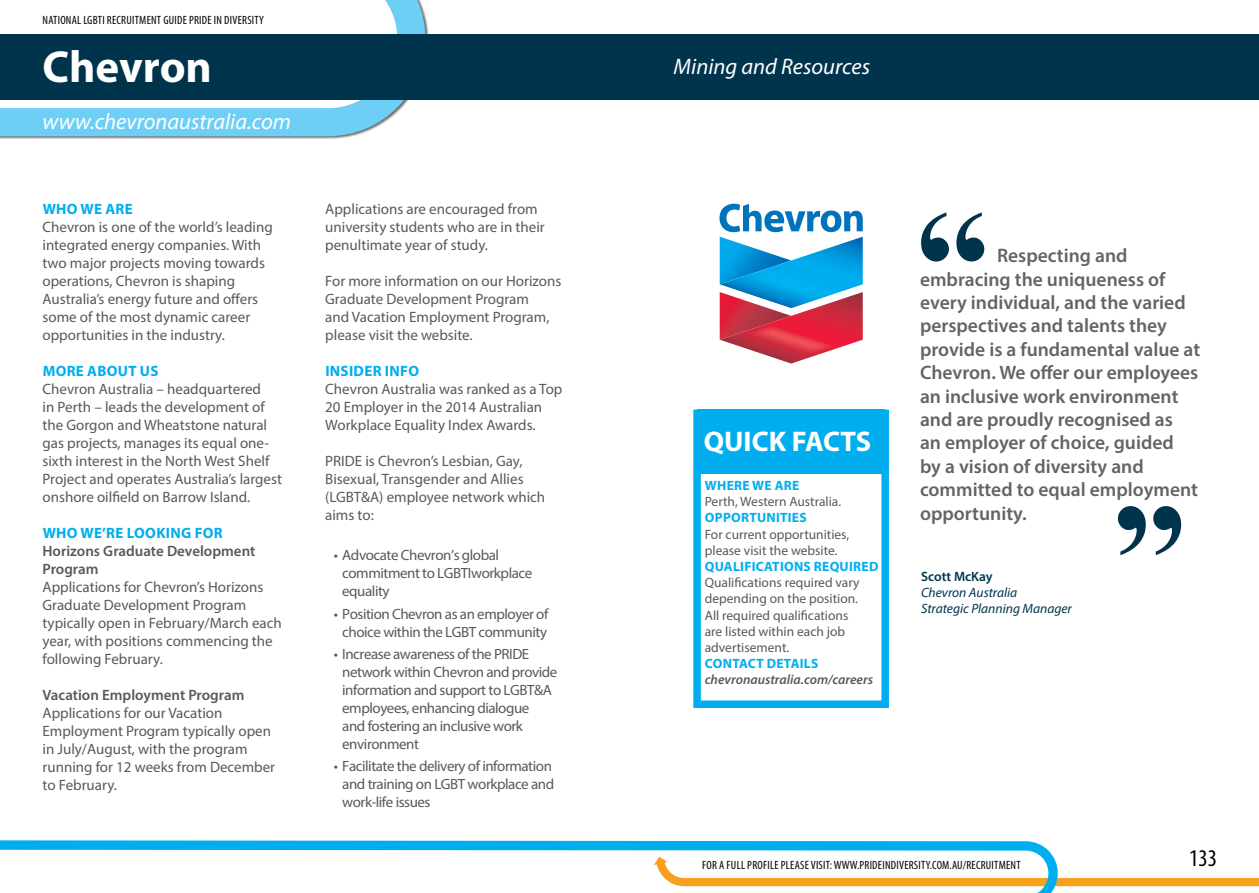
<style>
.page{position:relative;width:1259px;height:893px;background:#fff}
.page>*{position:absolute;margin:0;border:0;box-sizing:border-box;transform-origin:0 0}
.t1{font:700 45px "Myriad Pro";color:#fff}
.t2{font:700 28.5px "Myriad Pro";color:#fff}
.t3{font:condensed 24px "Myriad Pro";color:#000}
.t4{font:italic 22.5px "Myriad Pro";color:#fff}
.t5{font:600 19.5px/23.4px "Myriad Pro";color:#636466}
.t6{font:15px/18px "Myriad Pro";color:#58595b}
.t7{font:600 15px/18px "Myriad Pro";color:#58595b}
.t8{font:700 15px "Myriad Pro";letter-spacing:.02em;color:#00aeef}
.t9{font:14.85px/18px "Myriad Pro";letter-spacing:-.03em;color:#58595b}
.t10{font:13.5px/16.2px "Myriad Pro";color:#58595b}
.t11{font:700 13.5px "Myriad Pro";letter-spacing:.02em;color:#00aeef}
.t12{font:italic 13.5px/16.2px "Myriad Pro";color:#00344d}
.t13{font:italic 600 13.5px "Myriad Pro";color:#58595b}
.t14{font:600 13.5px "Myriad Pro";color:#00344d}
.t15{font:condensed 12px "Myriad Pro";letter-spacing:.02em;color:#000}
</style>
<div class="page">
<div style="left:0;top:0;width:429px;height:140px;background:#000;opacity:.55"></div>
<svg style="left:0;top:0;width:425px;height:136px"></svg>
<svg style="left:1057px;top:867px;width:202px;height:19px"></svg>
<div style="left:0;top:34px;width:1259px;height:65px;background:#00344d"></div>
<svg style="left:0;top:840px;width:1057px;height:53px"></svg>
<div style="left:693px;top:410px;width:196px;height:298px;border:8px solid #00aeef"></div>
<div style="left:697px;top:409px;width:187px;height:65px;background:#00aeef"></div>
<svg style="left:921px;top:212px;width:63px;height:49px"></svg>
<svg style="left:1118px;top:506px;width:63px;height:49px"></svg>
<svg style="left:719px;top:204px;width:143px;height:160px"></svg>
<p class="t15" style="left:43px;top:13px;width:223px">NATIONAL LGBTI RECRUITMENT GUIDE PRIDE IN DIVERSITY</p>
<h1 class="t1" style="left:43px;top:38px;width:171px">Chevron</h1>
<h3 class="t4" style="left:43px;top:107px;width:250px">www.chevronaustralia.com</h3>
<p class="t8" style="left:43px;top:199px;width:92px">WHO WE ARE</p>
<p class="t6" style="left:43px;top:218px;width:232px">Chevron is one of the world’s leading integrated energy companies. With two major projects moving towards operations, Chevron is shaping Australia’s energy future and offers some of the most dynamic career opportunities in the industry.</p>
<p class="t8" style="left:43px;top:361px;width:117px">MORE ABOUT US</p>
<p class="t6" style="left:43px;top:380px;width:241px">Chevron Australia – headquartered<br>in Perth – leads the development of the Gorgon and Wheatstone natural gas projects, manages its equal one&shy;sixth interest in the North West Shelf Project and operates Australia’s largest onshore oilfield on Barrow Island.</p>
<p class="t8" style="left:43px;top:523px;width:182px">WHO WE’RE LOOKING FOR</p>
<p class="t7" style="left:43px;top:542px;width:214px">Horizons Graduate Development<br>Program</p>
<p class="t6" style="left:43px;top:578px;width:241px">Applications for Chevron’s Horizons Graduate Development Program typically open in February/March each year, with positions commencing the following February.</p>
<p class="t7" style="left:43px;top:686px;width:203px">Vacation Employment Program</p>
<p class="t6" style="left:43px;top:704px;width:234px">Applications for our Vacation<br>Employment Program typically open in July/August, with the program running for 12 weeks from December to February.</p>
<p class="t6" style="left:325px;top:200px;width:221px">Applications are encouraged from university students who are in their penultimate year of study.</p>
<p class="t6" style="left:325px;top:272px;width:238px">For more information on our Horizons<br>Graduate Development Program<br>and Vacation Employment Program, please visit the website.</p>
<p class="t8" style="left:325px;top:361px;width:95px">INSIDER INFO</p>
<p class="t6" style="left:325px;top:380px;width:239px">Chevron Australia was ranked as a Top<br>20 Employer in the 2014 Australian<br>Workplace Equality Index Awards.</p>
<p class="t6" style="left:325px;top:452px;width:221px">PRIDE is Chevron’s Lesbian, Gay,<br>Bisexual, Transgender and Allies (LGBT&amp;A) employee network which aims to:</p>
<p class="t9" style="left:342px;top:546px;width:192px;text-indent:-9px">• Advocate Chevron’s global commitment to LGBTIworkplace equality</p>
<p class="t9" style="left:334px;top:604px;width:216px;text-align:center">• Position Chevron as an employer of choice within the LGBT community</p>
<p class="t9" style="left:342px;top:645px;width:217px;text-indent:-9px">• Increase awareness of the PRIDE network within Chevron and provide information and support to LGBT&amp;A employees, enhancing dialogue<br>and fostering an inclusive work environment</p>
<p class="t9" style="left:342px;top:757px;width:213px;text-indent:-9px">• Facilitate the delivery of information and training on LGBT workplace and work-life issues</p>
<h3 class="t4" style="left:673px;top:52px;width:198px">Mining and Resources</h3>
<h2 class="t2" style="left:704px;top:423px;width:169px">QUICK FACTS</h2>
<p class="t11" style="left:705px;top:477px;width:96px">WHERE WE ARE</p>
<p class="t10" style="left:705px;top:493px;width:138px">Perth, Western Australia.</p>
<p class="t11" style="left:705px;top:509px;width:103px">OPPORTUNITIES</p>
<p class="t10" style="left:705px;top:526px;width:146px">For current opportunities, please visit the website.</p>
<p class="t11" style="left:705px;top:558px;width:175px">QUALIFICATIONS REQUIRED</p>
<p class="t10" style="left:705px;top:574px;width:156px">Qualifications required vary depending on the position.<br>All required qualifications are listed within each job advertisement.</p>
<p class="t11" style="left:705px;top:655px;width:115px">CONTACT DETAILS</p>
<p class="t13" style="left:705px;top:671px;width:170px">chevronaustralia.com/careers</p>
<p class="t5" style="left:920px;top:243px;width:282px;text-indent:77px">Respecting and embracing the uniqueness of every individual, and the varied perspectives and talents they provide is a fundamental value at<br>Chevron. We offer our employees an inclusive work environment and are proudly recognised as<br>an employer of choice, guided<br>by a vision of diversity and committed to equal employment opportunity.</p>
<p class="t14" style="left:921px;top:568px;width:73px">Scott McKay</p>
<p class="t12" style="left:921px;top:584px;width:152px">Chevron Australia<br>Strategic Planning Manager</p>
<p class="t15" style="left:702px;top:858px;width:320px">FOR A FULL PROFILE PLEASE VISIT: WWW.PRIDEINDIVERSITY.COM.AU/RECRUITMENT</p>
<h3 class="t3" style="left:1189px;top:844px;width:29px">133</h3>
</div>
